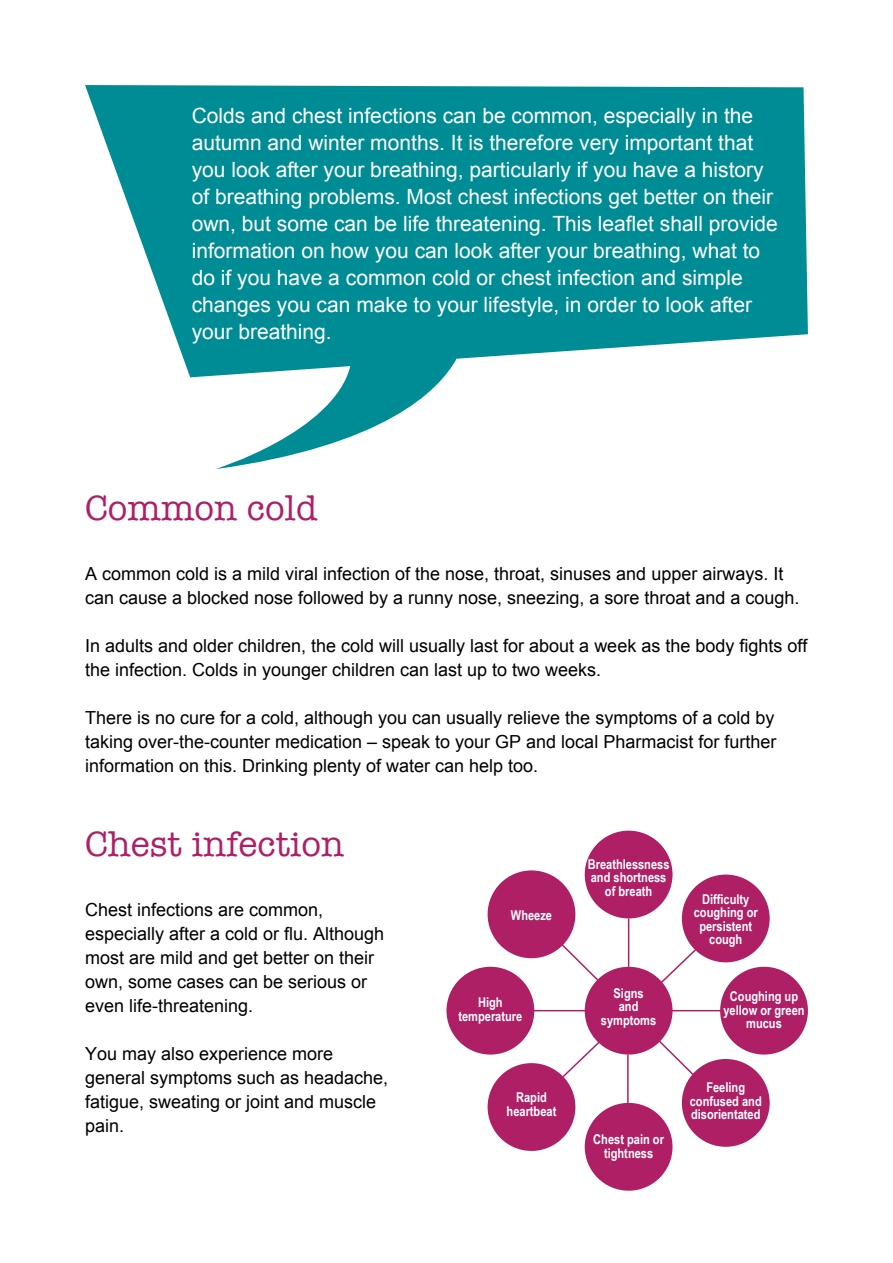
<style>
.page{position:relative;width:893px;height:1263px;background:#fff}
.page>*{position:absolute;margin:0;border:0;box-sizing:border-box;transform-origin:0 0}
.t1{font:36px "American Typewriter";color:#af1f65}
.t2{font:21px/27px "Arial";color:#fff}
.t3{font:18px/24px "Arial";color:#000}
.t4{font:700 13.5px/13.5px "Arial Narrow";color:#fff;text-align:center}
</style>
<div class="page">
<svg style="left:530px;top:913px;width:200px;height:196px"></svg>
<svg style="left:85px;top:85px;width:723px;height:384px;fill:#008c95"></svg>
<div style="left:585px;top:831px;width:87px;height:87px;background:#af1f65;border-radius:50%"></div>
<div style="left:585px;top:967px;width:87px;height:87px;background:#af1f65;border-radius:50%"></div>
<div style="left:585px;top:1103px;width:87px;height:88px;background:#af1f65;border-radius:50%"></div>
<div style="left:446px;top:967px;width:88px;height:87px;background:#af1f65;border-radius:50%"></div>
<div style="left:720px;top:967px;width:88px;height:87px;background:#af1f65;border-radius:50%"></div>
<div style="left:488px;top:870px;width:87px;height:88px;background:#af1f65;border-radius:50%"></div>
<div style="left:682px;top:874px;width:88px;height:88px;background:#af1f65;border-radius:50%"></div>
<div style="left:682px;top:1059px;width:88px;height:88px;background:#af1f65;border-radius:50%"></div>
<div style="left:488px;top:1063px;width:87px;height:88px;background:#af1f65;border-radius:50%"></div>
<hr style="left:628px;top:918px;width:1px;height:49px;background:#af1f65">
<hr style="left:627px;top:1054px;width:2px;height:49px;background:#af1f65">
<hr style="left:531px;top:1010px;width:59px;height:1px;background:#af1f65">
<hr style="left:668px;top:1010px;width:58px;height:1px;background:#af1f65">
<p class="t2" style="left:192px;top:102px;width:587px">Colds and chest infections can be common, especially in the autumn and winter months. It is therefore very important that you look after your breathing, particularly if you have a history of breathing problems. Most chest infections get better on their own, but some can be life threatening. This leaflet shall provide information on how you can look after your breathing, what to do if you have a common cold or chest infection and simple changes you can make to your lifestyle, in order to look after your breathing.</p>
<h1 class="t1" style="left:85px;top:480px;width:234px">Common cold</h1>
<p class="t3" style="left:85px;top:562px;width:716px">A common cold is a mild viral infection of the nose, throat, sinuses and upper airways. It can cause a blocked nose followed by a runny nose, sneezing, a sore throat and a cough.</p>
<p class="t3" style="left:85px;top:634px;width:724px">In adults and older children, the cold will usually last for about a week as the body fights off the infection. Colds in younger children can last up to two weeks.</p>
<p class="t3" style="left:85px;top:706px;width:693px;text-align:justify">There is no cure for a cold, although you can usually relieve the symptoms of a cold by taking over-the-counter medication – speak to your GP and local Pharmacist for further information on this. Drinking plenty of water can help too.</p>
<h1 class="t1" style="left:85px;top:816px;width:260px">Chest infection</h1>
<p class="t3" style="left:85px;top:898px;width:301px">Chest infections are common, especially after a cold or flu. Although most are mild and get better on their own, some cases can be serious or even life-threatening.</p>
<p class="t3" style="left:85px;top:1042px;width:305px">You may also experience more general symptoms such as headache, fatigue, sweating or joint and muscle pain.</p>
<p class="t4" style="left:511px;top:907px;width:43px">Wheeze</p>
<p class="t4" style="left:458px;top:995px;width:65px">High temperature</p>
<p class="t4" style="left:507px;top:1090px;width:51px">Rapid heartbeat</p>
<p class="t4" style="left:588px;top:857px;width:83px">Breathlessness and shortness of breath</p>
<p class="t4" style="left:694px;top:892px;width:65px">Difficulty coughing or persistent cough</p>
<p class="t4" style="left:601px;top:985px;width:57px">Signs<br>and symptoms</p>
<p class="t4" style="left:723px;top:989px;width:83px">Coughing up yellow or green mucus</p>
<p class="t4" style="left:593px;top:1132px;width:72px">Chest pain or tightness</p>
<p class="t4" style="left:690px;top:1080px;width:73px">Feeling confused and disorientated</p>
</div>
